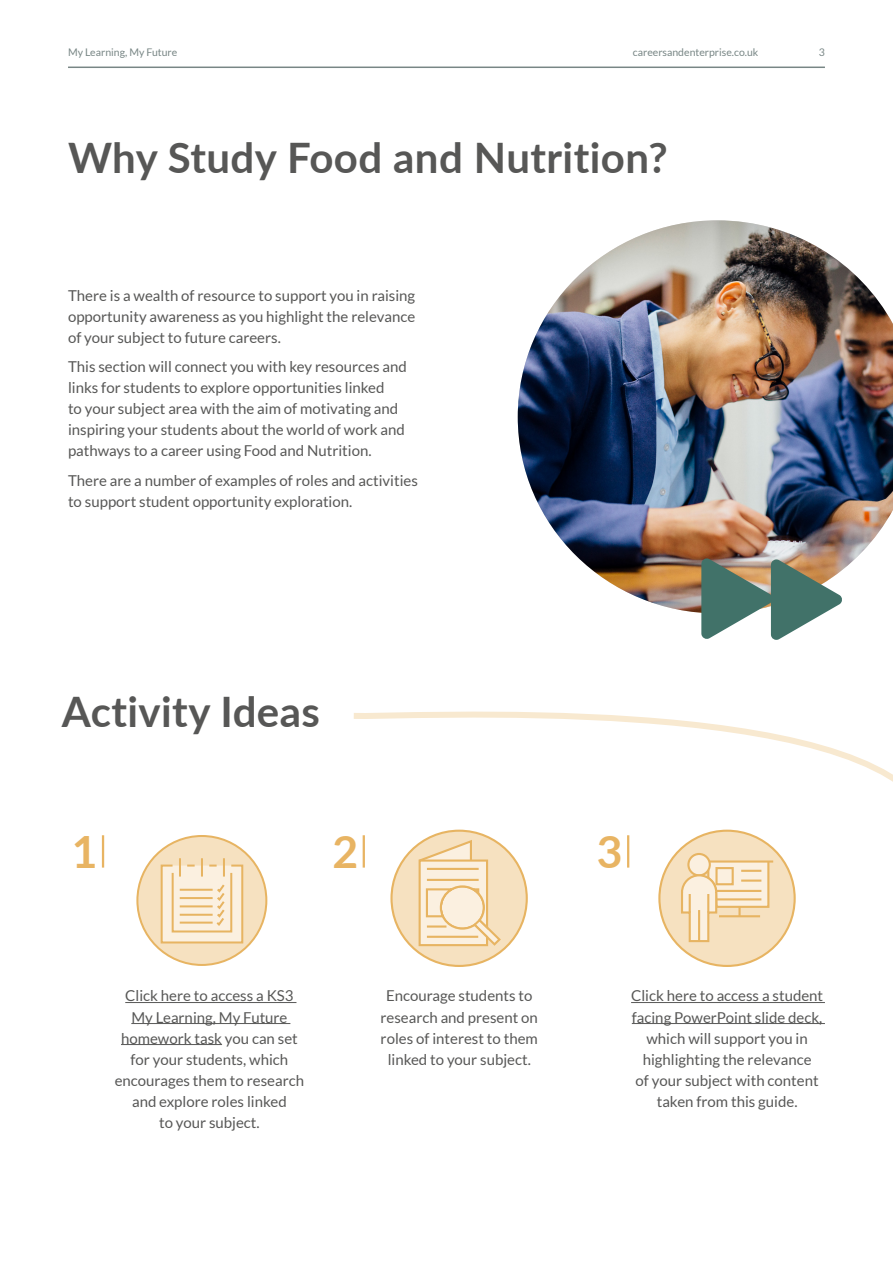
<style>
.page{position:relative;width:893px;height:1263px;background:#fff}
.page>*{position:absolute;margin:0;border:0;box-sizing:border-box;transform-origin:0 0}
.t1{font:700 44.4px "Lato";color:#e8b463}
.t2{font:700 42px "Lato";letter-spacing:.01em;color:#575756}
.t3{font:15px/21px "Lato";color:#575756;text-align:center}
.t4{font:10.5px "Lato";color:#788685}
</style>
<div class="page">
<img style="left:518px;top:220px;width:375px;height:393px">
<svg style="left:701px;top:557px;width:142px;height:83px"></svg>
<hr style="left:125px;top:1002px;width:171px;height:1px;background:#575756">
<hr style="left:131px;top:1023px;width:159px;height:1px;background:#575756">
<hr style="left:121px;top:1044px;width:101px;height:1px;background:#575756">
<div style="left:137px;top:836px;width:129px;height:129px;background:#f6e1c0;border-radius:50%"></div>
<svg style="left:160px;top:858px;width:84px;height:86px;background:#f6e2c3"></svg>
<hr style="left:102px;top:835px;width:2px;height:32px;background:#e8b463">
<svg style="left:353px;top:711px;width:540px;height:313px"></svg>
<hr style="left:68px;top:67px;width:757px;height:1px;background:#788685">
<p class="t4" style="left:68px;top:46px;width:111px">My Learning, My Future</p>
<p class="t4" style="left:633px;top:46px;width:127px">careersandenterprise.co.uk</p>
<p class="t4" style="left:819px;top:46px;width:8px">3</p>
<h2 class="t2" style="left:68px;top:126px;width:601px">Why Study Food and Nutrition?</h2>
<p class="t3" style="left:68px;top:285px;width:349px;text-align:justify">There is a wealth of resource to support you in raising opportunity awareness as you highlight the relevance of your subject to future careers.</p>
<p class="t3" style="left:68px;top:356px;width:340px;text-align:left">This section will connect you with key resources and links for students to explore opportunities linked<br>to your subject area with the aim of motivating and inspiring your students about the world of work and pathways to a career using Food and Nutrition.</p>
<p class="t3" style="left:68px;top:470px;width:351px;text-align:left">There are a number of examples of roles and activities to support student opportunity exploration.</p>
<h2 class="t2" style="left:62px;top:681px;width:260px">Activity Ideas</h2>
<h1 class="t1" style="left:72px;top:819px;width:27px">1</h1>
<h1 class="t1" style="left:332px;top:819px;width:27px">2</h1>
<p class="t3" style="left:115px;top:985px;width:191px">Click here to access a KS3<br>My Learning, My Future homework task you can set for your students, which encourages them to research and explore roles linked<br>to your subject.</p>
<p class="t3" style="left:380px;top:985px;width:159px">Encourage students to research and present on roles of interest to them linked to your subject.</p>
<h1 class="t1" style="left:597px;top:819px;width:27px">3</h1>
<p class="t3" style="left:631px;top:985px;width:194px">Click here to access a student facing PowerPoint slide deck, which will support you in highlighting the relevance<br>of your subject with content taken from this guide.</p>
</div>
